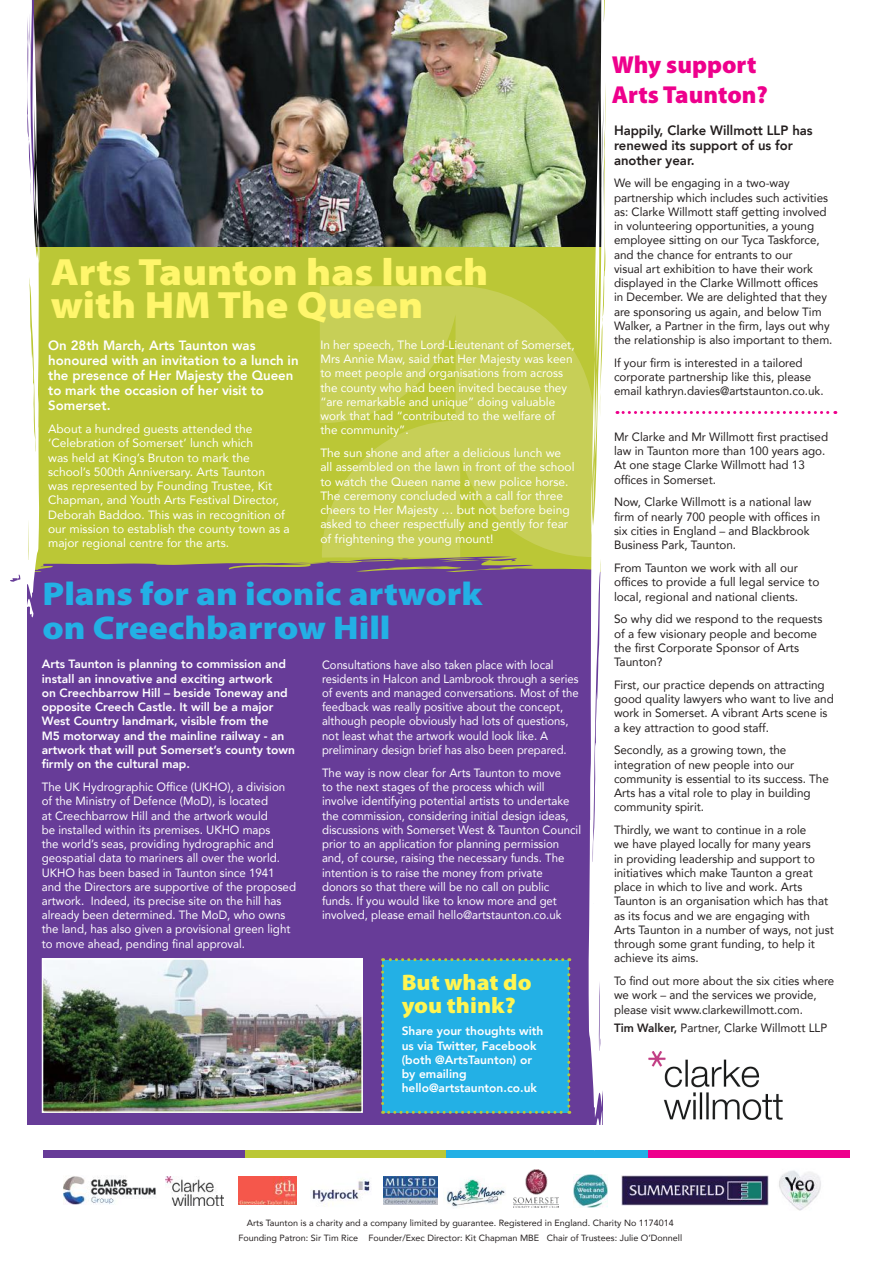
<style>
.page{position:relative;width:893px;height:1263px;background:#fff}
.page>*{position:absolute;margin:0;border:0;box-sizing:border-box;transform-origin:0 0}
.t1{font:900 38.1px/33.5px "Myriad Pro";color:#fff66c;scale:1.1 1}
.t2{font:900 33px/33.5px "Myriad Pro";color:#23b0e5;scale:1.1 1}
.t3{font:900 24.6px/29.5px "Myriad Pro";color:#ee008c}
.t4{font:900 22.5px/22.5px "Myriad Pro";color:#fff551;scale:1.05 1}
.t5{font:800 13.5px/15px "Avenir";color:#fff}
.t6{font:800 13.5px/15px "Avenir";color:#241f1f}
.t7{font:12px/14.2px "Avenir";color:#241f1f}
.t8{font:12px/14.2px "Avenir";color:#fff;scale:.96 1}
.t9{font:12px/14.2px "Avenir";color:#fff}
.t10{font:800 12px/14.2px "Avenir";color:#fff}
.t11{font:12px/14.2px "Avenir";color:#fff;scale:.94 1}
.t12{font:12px/14.2px "Avenir";color:#241f1f;scale:.96 1}
.t13{font:9px/14.2px "Avenir";color:#241f1f;text-align:center}
.s1{font-weight:800}
</style>
<div class="page">
<div style="left:43px;top:1150px;width:201px;height:7px;background:#673c98"></div>
<div style="left:244px;top:1150px;width:202px;height:7px;background:#bbc736"></div>
<div style="left:446px;top:1150px;width:202px;height:7px;background:#23b0e5"></div>
<div style="left:648px;top:1150px;width:202px;height:7px;background:#ee008c"></div>
<img style="left:239px;top:1176px;width:58px;height:29px">
<img style="left:779px;top:1170px;width:42px;height:41px">
<img style="left:383px;top:1176px;width:54px;height:29px">
<img style="left:166px;top:1176px;width:58px;height:29px">
<img style="left:445px;top:1179px;width:61px;height:29px">
<img style="left:622px;top:1175px;width:146px;height:30px">
<img style="left:514px;top:1170px;width:45px;height:37px">
<img style="left:10px;top:0;width:826px;height:1152px">
<img style="left:64px;top:1176px;width:92px;height:29px">
<img style="left:312px;top:1179px;width:59px;height:28px">
<img style="left:573px;top:1174px;width:34px;height:34px">
<h1 class="t1" style="left:51px;top:254px;width:399px">Arts Taunton has lunch with HM The Queen</h1>
<p class="t5" style="left:48px;top:338px;width:252px">On 28th March, Arts Taunton was honoured with an invitation to a lunch in the presence of Her Majesty the Queen to mark the occasion of her visit to<br>Somerset.</p>
<p class="t9" style="left:48px;top:421px;width:243px">About a hundred guests attended the ‘Celebration of Somerset’ lunch which<br>was held at King’s Bruton to mark the school’s 500th Anniversary. Arts Taunton<br>was represented by Founding Trustee, Kit Chapman, and Youth Arts Festival Director, Deborah Baddoo. This was in recognition of our mission to establish the county town as a major regional centre for the arts.</p>
<p class="t9" style="left:320px;top:337px;width:256px">In her speech, The Lord-Lieutenant of Somerset, Mrs Annie Maw, said that Her Majesty was keen to meet people and organisations from across the county who had been invited because they “are remarkable and unique” doing valuable work that had “contributed to the welfare of the community”.</p>
<p class="t9" style="left:320px;top:445px;width:256px">The sun shone and after a delicious lunch we all assembled on the lawn in front of the school to watch the Queen name a new police horse.<br>The ceremony concluded with a call for three cheers to Her Majesty … but not before being asked to cheer respectfully and gently for fear of frightening the young mount!</p>
<h2 class="t2" style="left:43px;top:576px;width:401px">Plans for an iconic artwork on Creechbarrow Hill</h2>
<p class="t10" style="left:42px;top:657px;width:255px">Arts Taunton is planning to commission and install an innovative and exciting artwork<br>on Creechbarrow Hill – beside Toneway and opposite Creech Castle. It will be a major West Country landmark, visible from the<br>M5 motorway and the mainline railway - an artwork that will put Somerset’s county town firmly on the cultural map.</p>
<p class="t8" style="left:42px;top:779px;width:266px">The UK Hydrographic Office (UKHO), a division of the Ministry of Defence (MoD), is located<br>at Creechbarrow Hill and the artwork would<br>be installed within its premises. UKHO maps<br>the world’s seas, providing hydrographic and geospatial data to mariners all over the world.<br>UKHO has been based in Taunton since 1941 and the Directors are supportive of the proposed artwork. Indeed, its precise site on the hill has already been determined. The MoD, who owns the land, has also given a provisional green light to move ahead, pending final approval.</p>
<p class="t11" style="left:322px;top:657px;width:275px">Consultations have also taken place with local residents in Halcon and Lambrook through a series of events and managed conversations. Most of the feedback was really positive about the concept, although people obviously had lots of questions, not least what the artwork would look like. A preliminary design brief has also been prepared.</p>
<p class="t8" style="left:322px;top:765px;width:271px">The way is now clear for Arts Taunton to move<br>to the next stages of the process which will involve identifying potential artists to undertake the commission, considering initial design ideas, discussions with Somerset West &amp; Taunton Council prior to an application for planning permission and, of course, raising the necessary funds. The intention is to raise the money from private donors so that there will be no call on public funds. If you would like to know more and get involved, please email hello@artstaunton.co.uk</p>
<h3 class="t4" style="left:402px;top:970px;width:125px">But what do you think?</h3>
<p class="t10" style="left:402px;top:1024px;width:143px">Share your thoughts with us via Twitter, Facebook (both @ArtsTaunton) or by emailing hello@artstaunton.co.uk</p>
<h3 class="t3" style="left:612px;top:49px;width:158px">Why support<br>Arts Taunton?</h3>
<p class="t6" style="left:614px;top:123px;width:200px">Happily, Clarke Willmott LLP has renewed its support of us for another year.</p>
<p class="t7" style="left:614px;top:176px;width:220px">We will be engaging in a two-way partnership which includes such activities as: Clarke Willmott staff getting involved in volunteering opportunities, a young employee sitting on our Tyca Taskforce, and the chance for entrants to our<br>visual art exhibition to have their work displayed in the Clarke Willmott offices<br>in December. We are delighted that they are sponsoring us again, and below Tim Walker, a Partner in the firm, lays out why the relationship is also important to them.</p>
<p class="t7" style="left:614px;top:355px;width:211px">If your firm is interested in a tailored corporate partnership like this, please email kathryn.davies@artstaunton.co.uk.</p>
<p class="t7" style="left:614px;top:429px;width:216px">Mr Clarke and Mr Willmott first practised law in Taunton more than 100 years ago.<br>At one stage Clarke Willmott had 13 offices in Somerset.</p>
<p class="t7" style="left:614px;top:495px;width:208px">Now, Clarke Willmott is a national law firm of nearly 700 people with offices in six cities in England – and Blackbrook Business Park, Taunton.</p>
<p class="t7" style="left:614px;top:560px;width:207px">From Taunton we work with all our offices to provide a full legal service to local, regional and national clients.</p>
<p class="t7" style="left:614px;top:612px;width:210px">So why did we respond to the requests of a few visionary people and become the first Corporate Sponsor of Arts<br>Taunton?</p>
<p class="t7" style="left:614px;top:677px;width:221px">First, our practice depends on attracting good quality lawyers who want to live and work in Somerset. A vibrant Arts scene is a key attraction to good staff.</p>
<p class="t7" style="left:614px;top:743px;width:216px">Secondly, as a growing town, the integration of new people into our community is essential to its success. The Arts has a vital role to play in building community spirit.</p>
<p class="t7" style="left:614px;top:822px;width:221px">Thirdly, we want to continue in a role<br>we have played locally for many years<br>in providing leadership and support to initiatives which make Taunton a great place in which to live and work. Arts Taunton is an organisation which has that as its focus and we are engaging with Arts Taunton in a number of ways, not just through some grant funding, to help it achieve its aims.</p>
<p class="t12" style="left:614px;top:973px;width:231px">To find out more about the six cities where we work – and the services we provide, please visit www.clarkewillmott.com.</p>
<p class="t7" style="left:614px;top:1020px;width:215px"><span class="s1">Tim Walker,</span> Partner, Clarke Willmott LLP</p>
<p class="t13" style="left:238px;top:1216px;width:445px">Arts Taunton is a charity and a company limited by guarantee. Registered in England. Charity No 1174014<br>Founding Patron: Sir Tim Rice Founder/Exec Director: Kit Chapman MBE Chair of Trustees: Julie O’Donnell</p>
</div>
